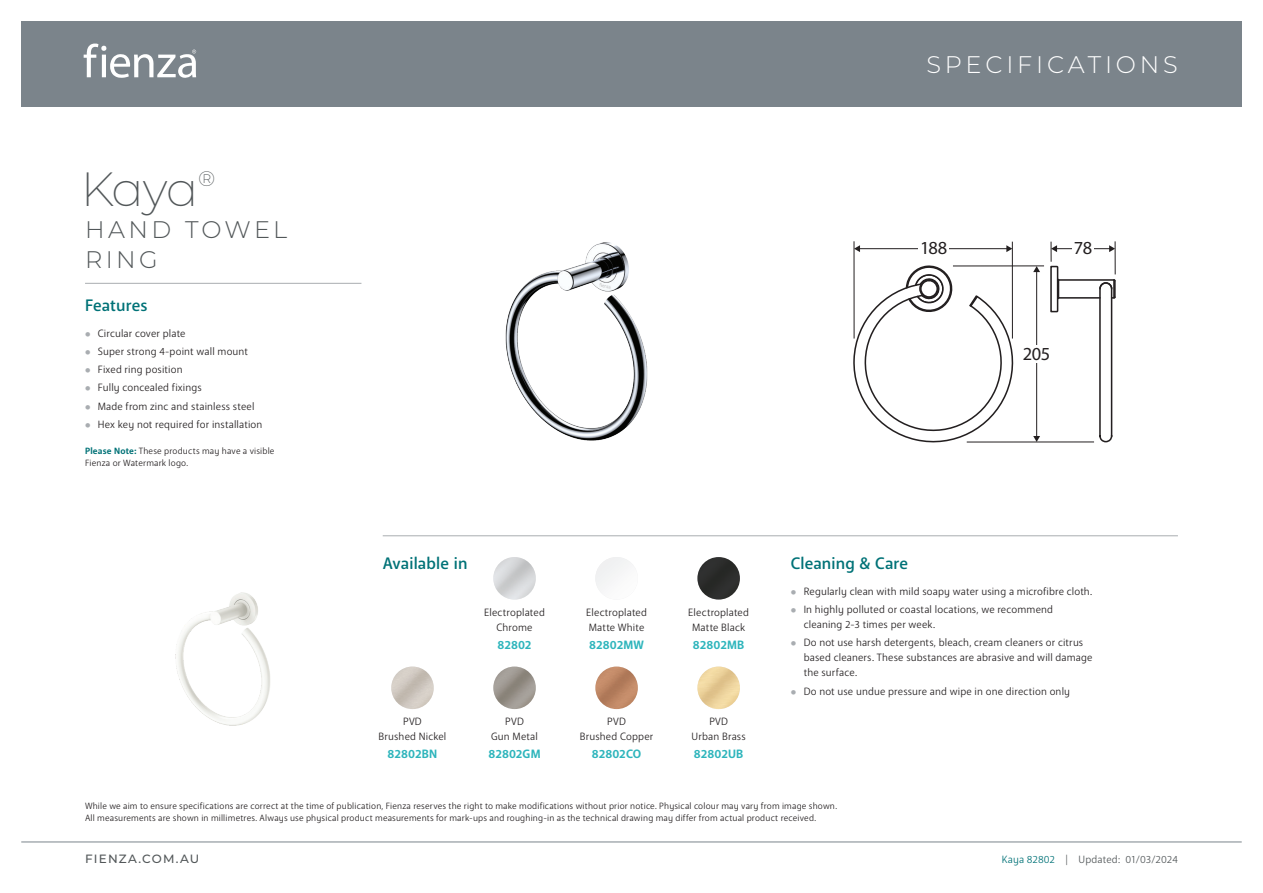
<style>
.page{position:relative;width:1263px;height:893px;background:#fff}
.page>*{position:absolute;margin:0;border:0;box-sizing:border-box;transform-origin:0 0}
.t1{font:200 48px "Montserrat";color:#525759}
.t2{font:300 24px "Montserrat";letter-spacing:.16em;color:#fff}
.t3{font:300 24px/30px "Montserrat";letter-spacing:.135em;color:#525759}
.t4{font:200 21px "Montserrat";color:#525759}
.t5{font:18.45px "Myriad Pro";letter-spacing:-.025em;color:#231f20}
.t6{font:500 16.5px "Anago";letter-spacing:.005em;color:#007277}
.t7{font:700 12px "Anago";color:#2eb5bc}
.t8{font:500 12px "Montserrat";letter-spacing:.1em;color:#525759}
.t9{font:10.5px/15px "Anago";letter-spacing:.01em;color:#231f20;text-align:center}
.t10{font:10.5px "Anago";letter-spacing:.005em;color:#525759}
.t11{font:9px/12px "Anago";letter-spacing:.02em;color:#231f20}
.s1{font-weight:500;font-size:7.5px;color:#a9adb1}
.s2{font-weight:700;color:#007277}
.s3{color:#007277}
</style>
<div class="page">
<svg style="left:853px;top:265px;width:170px;height:177px"></svg>
<div style="left:919px;top:279px;width:20px;height:20px;border:2px solid #231f20;border-radius:50%"></div>
<div style="left:920px;top:280px;width:18px;height:18px;border:2px solid #231f20;border-radius:50%"></div>
<hr style="left:1058px;top:297px;width:42px;height:2px;background:#231f20">
<hr style="left:1058px;top:279px;width:56px;height:2px;background:#231f20">
<svg style="left:1098px;top:279px;width:18px;height:163px"></svg>
<hr style="left:854px;top:241px;width:1px;height:98px;background:#231f20">
<hr style="left:1012px;top:242px;width:1px;height:97px;background:#231f20">
<hr style="left:859px;top:248px;width:148px;height:1px;background:#231f20">
<svg style="left:1006px;top:245px;width:6px;height:7px"></svg>
<svg style="left:854px;top:245px;width:6px;height:7px"></svg>
<hr style="left:1115px;top:241px;width:1px;height:33px;background:#231f20">
<hr style="left:1056px;top:248px;width:54px;height:1px;background:#231f20">
<svg style="left:1109px;top:245px;width:6px;height:7px"></svg>
<svg style="left:1050px;top:242px;width:10px;height:71px"></svg>
<hr style="left:1036px;top:271px;width:1px;height:166px;background:#231f20">
<svg style="left:1033px;top:436px;width:7px;height:6px"></svg>
<svg style="left:1033px;top:266px;width:7px;height:6px"></svg>
<hr style="left:953px;top:265px;width:91px;height:1px;background:#231f20">
<hr style="left:967px;top:442px;width:127px;height:1px;background:#231f20">
<div style="left:1021px;top:345px;width:31px;height:18px;background:#fff"></div>
<div style="left:918px;top:240px;width:31px;height:18px;background:#fff"></div>
<div style="left:1072px;top:240px;width:22px;height:18px;background:#fff"></div>
<img style="left:505px;top:242px;width:143px;height:199px">
<img style="left:175px;top:592px;width:95px;height:134px">
<img style="left:493px;top:557px;width:43px;height:43px;border-radius:21px">
<img style="left:697px;top:557px;width:43px;height:43px;border-radius:21px">
<img style="left:391px;top:666px;width:43px;height:43px;border-radius:21px">
<img style="left:697px;top:666px;width:43px;height:43px;border-radius:21px">
<img style="left:493px;top:666px;width:43px;height:43px;border-radius:21px">
<img style="left:595px;top:666px;width:43px;height:43px;border-radius:21px">
<hr style="left:85px;top:283px;width:276px;height:1px;background:#a9adb1">
<hr style="left:383px;top:535px;width:795px;height:1px;background:#a9adb1">
<div style="left:21px;top:21px;width:1221px;height:85px;background:#7b848b"></div>
<svg style="left:84px;top:43px;width:112px;height:35px"></svg>
<hr style="left:21px;top:842px;width:1221px;height:1px;background:#7b848b">
<h1 class="t1" style="left:81px;top:157px;width:119px">Kaya</h1>
<h3 class="t4" style="left:198px;top:164px;width:19px">®</h3>
<h2 class="t3" style="left:85px;top:214px;width:204px">HAND TOWEL<br>RING</h2>
<h3 class="t6" style="left:85px;top:295px;width:64px">Features</h3>
<p class="t9" style="left:85px;top:326px;width:102px"><span class="s1">●</span> Circular cover plate</p>
<p class="t9" style="left:85px;top:344px;width:165px"><span class="s1">●</span> Super strong 4-point wall mount</p>
<p class="t9" style="left:85px;top:362px;width:99px"><span class="s1">●</span> Fixed ring position</p>
<p class="t9" style="left:85px;top:380px;width:118px"><span class="s1">●</span> Fully concealed fixings</p>
<p class="t9" style="left:85px;top:399px;width:171px"><span class="s1">●</span> Made from zinc and stainless steel</p>
<p class="t9" style="left:85px;top:417px;width:179px"><span class="s1">●</span> Hex key not required for installation</p>
<p class="t11" style="left:85px;top:445px;width:191px"><span class="s2">Please Note:</span> These products may have a visible<br>Fienza or Watermark logo.</p>
<h2 class="t2" style="left:926px;top:48px;width:253px">SPECIFICATIONS</h2>
<h3 class="t5" style="left:920px;top:237px;width:28px">188</h3>
<h3 class="t5" style="left:1074px;top:237px;width:20px">78</h3>
<h3 class="t5" style="left:1023px;top:342px;width:29px">205</h3>
<h3 class="t6" style="left:383px;top:553px;width:86px">Available in</h3>
<p class="t9" style="left:484px;top:605px;width:62px">Electroplated<br>Chrome</p>
<p class="t7" style="left:497px;top:637px;width:36px">82802</p>
<p class="t9" style="left:379px;top:714px;width:69px">PVD<br>Brushed Nickel</p>
<p class="t7" style="left:388px;top:747px;width:51px">82802BN</p>
<p class="t9" style="left:491px;top:714px;width:48px">PVD<br>Gun Metal</p>
<p class="t7" style="left:488px;top:747px;width:54px">82802GM</p>
<p class="t9" style="left:586px;top:605px;width:62px;text-align:left">Electroplated<br>Matte White</p>
<p class="t7" style="left:589px;top:637px;width:56px">82802MW</p>
<p class="t9" style="left:580px;top:714px;width:75px">PVD<br>Brushed Copper</p>
<p class="t7" style="left:592px;top:747px;width:51px">82802CO</p>
<p class="t9" style="left:688px;top:605px;width:62px">Electroplated<br>Matte Black</p>
<p class="t7" style="left:693px;top:637px;width:53px">82802MB</p>
<p class="t9" style="left:691px;top:714px;width:56px">PVD<br>Urban Brass</p>
<p class="t7" style="left:694px;top:747px;width:51px">82802UB</p>
<h3 class="t6" style="left:791px;top:553px;width:119px">Cleaning &amp; Care</h3>
<p class="t9" style="left:791px;top:584px;width:303px"><span class="s1">●</span> Regularly clean with mild soapy water using a microfibre cloth.</p>
<p class="t9" style="left:804px;top:602px;width:251px;text-align:left;text-indent:-13px"><span class="s1">●</span> In highly polluted or coastal locations, we recommend cleaning 2-3 times per week.</p>
<p class="t9" style="left:804px;top:635px;width:290px;text-align:left;text-indent:-13px"><span class="s1">●</span> Do not use harsh detergents, bleach, cream cleaners or citrus based cleaners. These substances are abrasive and will damage the surface.</p>
<p class="t9" style="left:791px;top:684px;width:281px"><span class="s1">●</span> Do not use undue pressure and wipe in one direction only</p>
<p class="t11" style="left:85px;top:800px;width:753px">While we aim to ensure specifications are correct at the time of publication, Fienza reserves the right to make modifications without prior notice. Physical colour may vary from image shown.<br>All measurements are shown in millimetres. Always use physical product measurements for mark-ups and roughing-in as the technical drawing may differ from actual product received.</p>
<p class="t8" style="left:85px;top:851px;width:116px">FIENZA.COM.AU</p>
<p class="t10" style="left:1002px;top:853px;width:178px"><span class="s3">Kaya 82802</span> | Updated: 01/03/2024</p>
</div>
